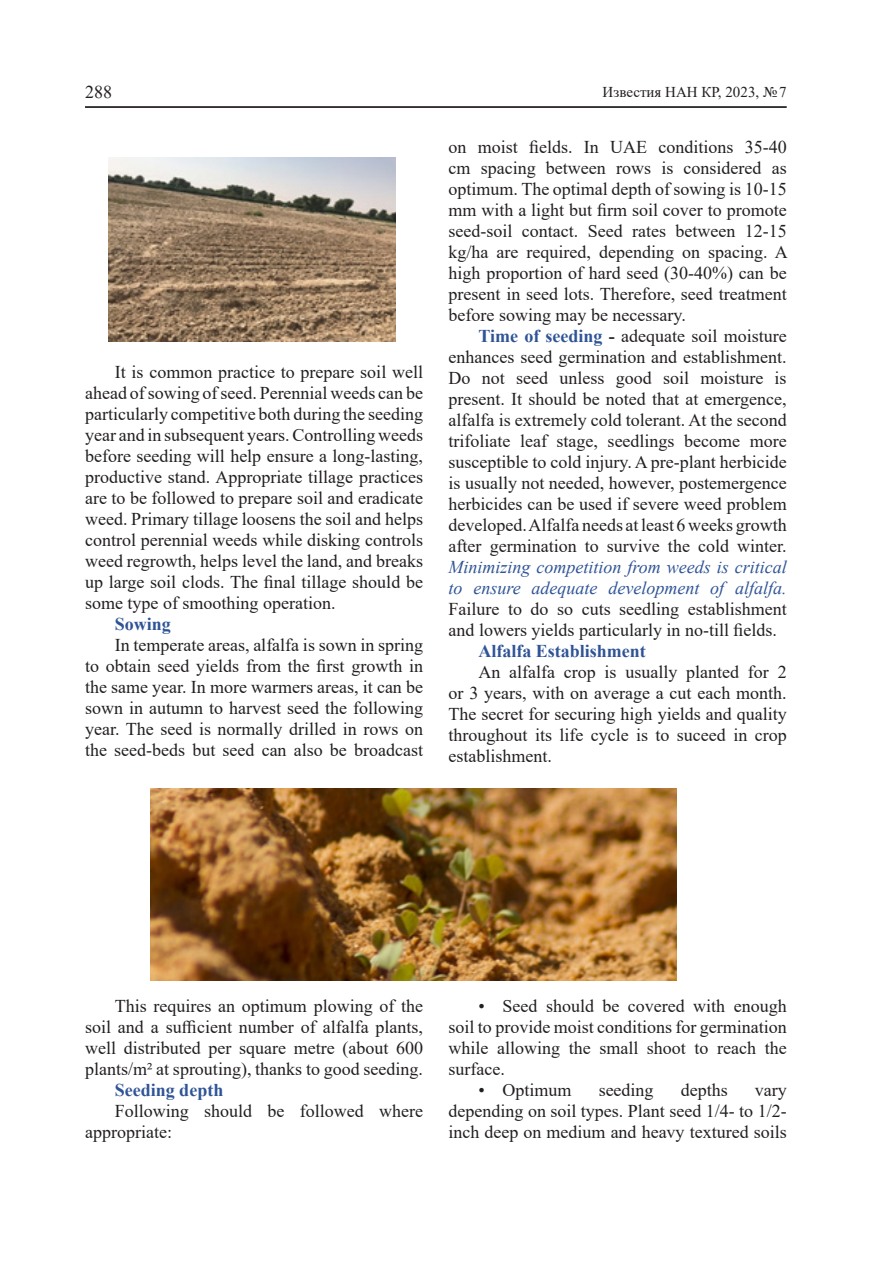
<style>
.page{position:relative;width:893px;height:1263px;background:#fff}
.page>*{position:absolute;margin:0;border:0;box-sizing:border-box;transform-origin:0 0}
.t1{font:18px/21px "Times New Roman";color:#231f20;text-align:justify}
.t2{font:italic 18px/21px "Times New Roman";color:#2f5496}
.t3{font:700 18px "Times New Roman";color:#2f5496}
.t4{font:15px "Times New Roman";color:#231f20}
.s1{font-weight:700;color:#2f5496}
.s2{font-weight:700}
</style>
<div class="page">
<hr style="left:85px;top:106px;width:702px;height:1px;background:#231f20">
<hr style="left:85px;top:107px;width:702px;height:1px;background:#231f20">
<img style="left:108px;top:157px;width:287px;height:184px">
<img style="left:150px;top:789px;width:526px;height:191px">
<p class="t1" style="left:85px;top:81px;width:28px">288</p>
<p class="t4" style="left:603px;top:82px;width:186px">Известия НАН КР, 2023, №7</p>
<p class="t1" style="left:85px;top:361px;width:340px;text-indent:30px">It is common practice to prepare soil well ahead of sowing of seed. Perennial weeds can be particularly competitive both during the seeding year and in subsequent years. Controlling weeds before seeding will help ensure a long-lasting, productive stand. Appropriate tillage practices are to be followed to prepare soil and eradicate weed. Primary tillage loosens the soil and helps control perennial weeds while disking controls weed regrowth, helps level the land, and breaks up large soil clods. The final tillage should be some type of smoothing operation.</p>
<p class="t3" style="left:115px;top:611px;width:58px">Sowing</p>
<p class="t1" style="left:85px;top:634px;width:340px;text-indent:30px">In temperate areas, alfalfa is sown in spring to obtain seed yields from the first growth in the same year. In more warmers areas, it can be sown in autumn to harvest seed the following year. The seed is normally drilled in rows on the seed-beds but seed can also be broadcast</p>
<p class="t1" style="left:449px;top:136px;width:341px">on moist fields. In UAE conditions 35-40 cm spacing between rows is considered as optimum. The optimal depth of sowing is 10-15 mm with a light but firm soil cover to promote seed-soil contact. Seed rates between 12-15 kg/ha are required, depending on spacing. A high proportion of hard seed (30-40%) can be present in seed lots. Therefore, seed treatment before sowing may be necessary.</p>
<p class="t1" style="left:449px;top:325px;width:340px;text-indent:30px"><span class="s1">Time of seeding</span> <span class="s2">-</span> adequate soil moisture enhances seed germination and establishment.<br>Do not seed unless good soil moisture is present. It should be noted that at emergence, alfalfa is extremely cold tolerant. At the second trifoliate leaf stage, seedlings become more susceptible to cold injury. A pre-plant herbicide is usually not needed, however, postemergence herbicides can be used if severe weed problem developed. Alfalfa needs at least 6 weeks growth after germination to survive the cold winter.</p>
<p class="t2" style="left:449px;top:556px;width:340px">Minimizing competition from weeds is critical to ensure adequate development of alfalfa.</p>
<p class="t1" style="left:449px;top:598px;width:340px">Failure to do so cuts seedling establishment and lowers yields particularly in no-till fields.</p>
<p class="t3" style="left:478px;top:638px;width:169px">Alfalfa Establishment</p>
<p class="t1" style="left:449px;top:661px;width:340px;text-indent:30px">An alfalfa crop is usually planted for 2 or 3 years, with on average a cut each month.<br>The secret for securing high yields and quality throughout its life cycle is to suceed in crop establishment.</p>
<p class="t1" style="left:85px;top:995px;width:340px;text-indent:30px">This requires an optimum plowing of the soil and a sufficient number of alfalfa plants, well distributed per square metre (about 600 plants/m² at sprouting), thanks to good seeding.</p>
<p class="t3" style="left:115px;top:1077px;width:110px">Seeding depth</p>
<p class="t1" style="left:85px;top:1100px;width:340px;text-indent:30px">Following should be followed where appropriate:</p>
<p class="t1" style="left:449px;top:995px;width:340px;text-indent:30px">• Seed should be covered with enough soil to provide moist conditions for germination while allowing the small shoot to reach the surface.</p>
<p class="t1" style="left:478px;top:1079px;width:95px">• Optimum</p>
<p class="t1" style="left:599px;top:1079px;width:56px">seeding</p>
<p class="t1" style="left:681px;top:1079px;width:48px">depths</p>
<p class="t1" style="left:449px;top:1079px;width:340px;text-indent:306px">vary depending on soil types. Plant seed 1/4- to 1/2- inch deep on medium and heavy textured soils</p>
</div>
